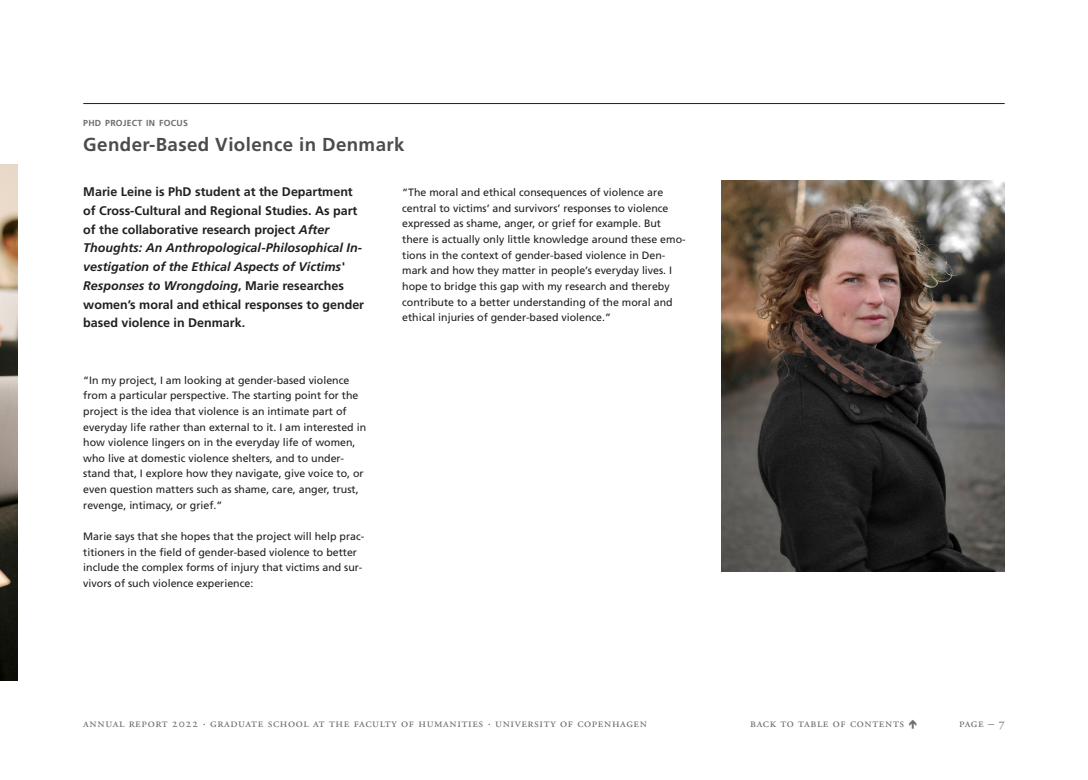
<style>
.page{position:relative;width:1088px;height:780px;background:#fff}
.page>*{position:absolute;margin:0;border:0;box-sizing:border-box;transform-origin:0 0}
.Rubrik{font:700 18.75px "Frutiger LT Std";letter-spacing:.02em;color:#4b4c4d}
.Underrubrik{font:700 12.5px/18.8px "Frutiger LT Std";color:#231f20}
.t1{font:12.5px "Adobe Garamond Pro";letter-spacing:.05em;color:#6c6d70}
.Brødtekst{font:10.62px/15.6px "Frutiger LT Std";color:#231f20}
.Rubrik-2{font:700 8.75px "Frutiger LT Std";letter-spacing:.03em;color:#6c6d70}
.s1{font-style:italic}
</style>
<div class="page">
<img style="left:0;top:165px;width:18px;height:515px">
<img style="left:721px;top:180px;width:284px;height:391px">
<hr style="left:83px;top:103px;width:922px;height:1px;background:#231f20">
<p class="Rubrik-2" style="left:83px;top:117px;width:106px">PHD PROJECT IN FOCUS</p>
<p class="Rubrik" style="left:83px;top:133px;width:323px">Gender-Based Violence in Denmark</p>
<p class="Underrubrik" style="left:83px;top:182px;width:282px">Marie Leine is PhD student at the Department of Cross-Cultural and Regional Studies. As part of the collaborative research project <span class="s1">After Thoughts: An Anthropological-Philosophical In&shy;vestigation of the Ethical Aspects of Victims' Responses to Wrongdoing</span>, Marie researches women’s moral and ethical responses to gender based violence in Denmark.</p>
<p class="Brødtekst" style="left:83px;top:372px;width:284px">“In my project, I am looking at gender-based violence from a particular perspective. The starting point for the project is the idea that violence is an intimate part of everyday life rather than external to it. I am interested in how violence lingers on in the everyday life of women, who live at domestic violence shelters, and to under&shy;stand that, I explore how they navigate, give voice to, or even question matters such as shame, care, anger, trust, revenge, intimacy, or grief.”</p>
<p class="Brødtekst" style="left:83px;top:528px;width:283px">Marie says that she hopes that the project will help prac&shy;titioners in the field of gender-based violence to better include the complex forms of injury that victims and sur&shy;vivors of such violence experience:</p>
<p class="Brødtekst" style="left:402px;top:184px;width:285px">“The moral and ethical consequences of violence are central to victims’ and survivors’ responses to violence expressed as shame, anger, or grief for example. But there is actually only little knowledge around these emo&shy;tions in the context of gender-based violence in Den&shy;mark and how they matter in people’s everyday lives. I hope to bridge this gap with my research and thereby contribute to a better understanding of the moral and ethical injuries of gender-based violence.”</p>
<p class="t1" style="left:83px;top:715px;width:565px">annual report 2022 · graduate school at the faculty of humanities · university of copenhagen</p>
<p class="t1" style="left:750px;top:715px;width:155px">back to table of contents</p>
<p class="t1" style="left:959px;top:715px;width:47px">page – 7</p>
</div>
